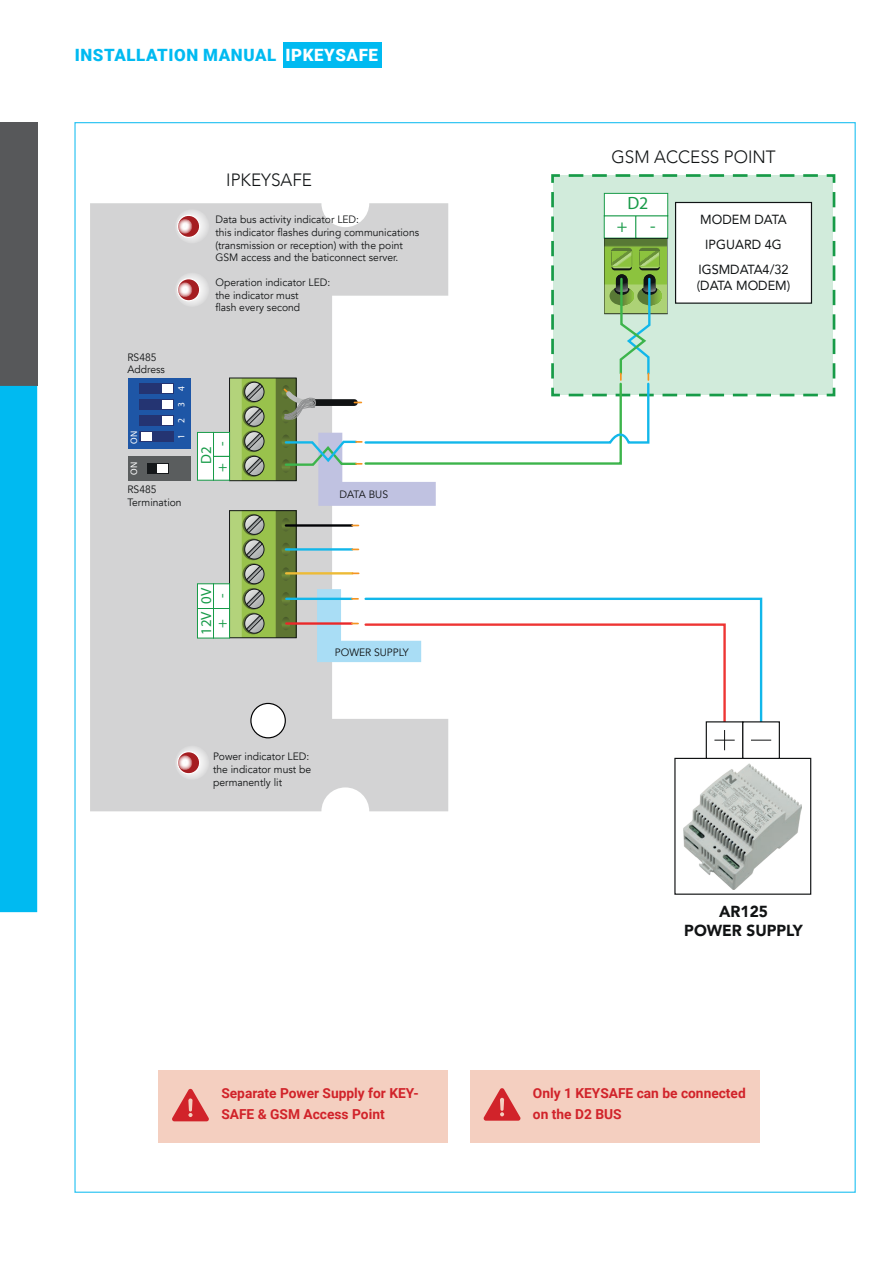
<style>
.page{position:relative;width:893px;height:1263px;background:#fff}
.page>*{position:absolute;margin:0;border:0;box-sizing:border-box;transform-origin:0 0}
.t1{font:300 17.85px "Avenir";color:#111415}
.t2{font:17.85px "Myriad Pro";color:#189a48}
.t3{font:900 16.95px "Roboto";letter-spacing:.035em;color:#00baf1}
.t4{font:900 15.9px/19.2px "Avenir";color:#111314;text-align:center}
.t5{font:14.85px "Myriad Pro";color:#179b48}
.t6{font:700 13.8px/21.1px "Roboto";color:#d1232a}
.t7{font:13.2px/25.3px "Avenir";color:#111415;text-align:center}
.t8{font:10.65px/12.8px "Avenir";color:#111314}
.t9{font:9.45px "Myriad Pro";letter-spacing:1.18em;color:#fff}
.s1{color:#fff}
</style>
<div class="page">
<div style="left:283px;top:42px;width:99px;height:25px;background:#00baf1"></div>
<div style="left:0;top:123px;width:37px;height:263px;background:#57585a"></div>
<div style="left:0;top:386px;width:37px;height:526px;background:#00baf1"></div>
<svg style="left:90px;top:203px;width:358px;height:608px;background:#d6d6d7"></svg>
<svg style="left:175px;top:209px;width:34px;height:35px"></svg>
<svg style="left:175px;top:273px;width:34px;height:34px"></svg>
<svg style="left:175px;top:745px;width:34px;height:35px"></svg>
<div style="left:251px;top:703px;width:34px;height:35px;background:#fff;border-radius:50%"></div>
<div style="left:250px;top:703px;width:36px;height:35px;border:1px solid #000001;border-radius:50%"></div>
<svg style="left:231px;top:380px;width:51px;height:99px;background:#95b855"></svg>
<div style="left:229px;top:378px;width:68px;height:103px;border:1px solid #15181a"></div>
<svg style="left:242px;top:430px;width:22px;height:22px"></svg>
<svg style="left:242px;top:455px;width:22px;height:22px"></svg>
<svg style="left:242px;top:381px;width:22px;height:22px"></svg>
<svg style="left:242px;top:406px;width:22px;height:21px"></svg>
<div style="left:245px;top:456px;width:19px;height:20px;background:#2b3325;border-radius:10px"></div>
<div style="left:244px;top:456px;width:20px;height:20px;border:1px solid #15181a;border-radius:50%"></div>
<svg style="left:245px;top:457px;width:18px;height:18px"></svg>
<div style="left:245px;top:432px;width:19px;height:19px;background:#1d211f;border-radius:10px"></div>
<div style="left:244px;top:431px;width:20px;height:20px;border:1px solid #15181a;border-radius:50%"></div>
<svg style="left:245px;top:432px;width:18px;height:18px"></svg>
<div style="left:244px;top:406px;width:20px;height:21px;border:1px solid #15181a;border-radius:50%"></div>
<svg style="left:245px;top:408px;width:18px;height:18px"></svg>
<div style="left:244px;top:382px;width:20px;height:20px;border:1px solid #15181a;border-radius:50%"></div>
<svg style="left:245px;top:383px;width:18px;height:18px"></svg>
<svg style="left:231px;top:512px;width:64px;height:124px;background:#8aab4e"></svg>
<div style="left:229px;top:510px;width:68px;height:128px;border:1px solid #15181a"></div>
<svg style="left:242px;top:588px;width:22px;height:22px"></svg>
<svg style="left:242px;top:613px;width:22px;height:21px"></svg>
<svg style="left:242px;top:539px;width:22px;height:21px"></svg>
<svg style="left:242px;top:563px;width:22px;height:22px"></svg>
<svg style="left:282px;top:592px;width:8px;height:13px"></svg>
<svg style="left:282px;top:617px;width:8px;height:13px"></svg>
<svg style="left:282px;top:543px;width:8px;height:13px"></svg>
<svg style="left:282px;top:567px;width:8px;height:14px"></svg>
<div style="left:244px;top:613px;width:20px;height:21px;border:1px solid #15181a;border-radius:50%"></div>
<svg style="left:245px;top:614px;width:18px;height:18px"></svg>
<div style="left:245px;top:589px;width:19px;height:19px;background:#222723;border-radius:10px"></div>
<div style="left:244px;top:589px;width:20px;height:20px;border:1px solid #15181a;border-radius:50%"></div>
<svg style="left:245px;top:590px;width:18px;height:18px"></svg>
<div style="left:244px;top:564px;width:20px;height:20px;border:1px solid #15181a;border-radius:50%"></div>
<svg style="left:245px;top:565px;width:18px;height:18px"></svg>
<div style="left:245px;top:540px;width:19px;height:19px;background:#1d2120;border-radius:10px"></div>
<div style="left:244px;top:539px;width:20px;height:20px;border:1px solid #15181a;border-radius:50%"></div>
<svg style="left:245px;top:540px;width:18px;height:18px"></svg>
<svg style="left:242px;top:514px;width:22px;height:21px"></svg>
<svg style="left:282px;top:518px;width:8px;height:13px"></svg>
<div style="left:245px;top:515px;width:19px;height:19px;background:#1e2220;border-radius:10px"></div>
<div style="left:244px;top:515px;width:20px;height:20px;border:1px solid #15181a;border-radius:50%"></div>
<svg style="left:245px;top:516px;width:18px;height:18px"></svg>
<div style="left:128px;top:456px;width:62px;height:25px;background:#5a5d5e"></div>
<div style="left:128px;top:378px;width:62px;height:71px;background:#1e56a6"></div>
<div style="left:147px;top:463px;width:22px;height:11px;background:#15181a"></div>
<div style="left:157px;top:464px;width:11px;height:9px;background:#fff"></div>
<div style="left:140px;top:432px;width:34px;height:10px;background:#243472"></div>
<div style="left:141px;top:433px;width:11px;height:8px;background:#fff"></div>
<div style="left:140px;top:416px;width:34px;height:10px;background:#243472"></div>
<div style="left:162px;top:417px;width:11px;height:8px;background:#fff"></div>
<div style="left:140px;top:400px;width:34px;height:10px;background:#243472"></div>
<div style="left:162px;top:401px;width:11px;height:8px;background:#fff"></div>
<div style="left:140px;top:384px;width:34px;height:10px;background:#243472"></div>
<div style="left:162px;top:385px;width:11px;height:8px;background:#fff"></div>
<svg style="left:178px;top:752px;width:22px;height:22px"></svg>
<div style="left:177px;top:751px;width:23px;height:23px;border:1px solid #fff;border-radius:50%"></div>
<svg style="left:178px;top:279px;width:22px;height:22px"></svg>
<div style="left:177px;top:278px;width:23px;height:23px;border:1px solid #fff;border-radius:50%"></div>
<svg style="left:178px;top:215px;width:22px;height:22px"></svg>
<div style="left:177px;top:215px;width:23px;height:23px;border:1px solid #fff;border-radius:50%"></div>
<svg style="left:178px;top:220px;width:14px;height:13px"></svg>
<div style="left:178px;top:219px;width:14px;height:15px;border:1px solid #fff;border-radius:50%"></div>
<svg style="left:178px;top:283px;width:14px;height:13px"></svg>
<div style="left:178px;top:282px;width:14px;height:15px;border:1px solid #fff;border-radius:50%"></div>
<svg style="left:178px;top:756px;width:14px;height:13px"></svg>
<div style="left:178px;top:755px;width:14px;height:15px;border:1px solid #fff;border-radius:50%"></div>
<div style="left:213px;top:608px;width:17px;height:30px;background:#fff"></div>
<div style="left:213px;top:608px;width:17px;height:30px;border:1px solid #179b48"></div>
<div style="left:213px;top:584px;width:17px;height:24px;background:#fff"></div>
<div style="left:213px;top:584px;width:17px;height:25px;border:1px solid #179b48"></div>
<div style="left:197px;top:608px;width:16px;height:30px;background:#fff"></div>
<div style="left:197px;top:608px;width:17px;height:30px;border:1px solid #179b48"></div>
<hr style="left:286px;top:598px;width:66px;height:2px;background:#12b7ea">
<hr style="left:286px;top:622px;width:66px;height:3px;background:#ea2829">
<div style="left:197px;top:584px;width:16px;height:24px;background:#fff"></div>
<div style="left:197px;top:584px;width:17px;height:24px;border:1px solid #179b48"></div>
<hr style="left:286px;top:524px;width:66px;height:3px;background:#020306">
<hr style="left:286px;top:548px;width:66px;height:3px;background:#12b7ea">
<hr style="left:286px;top:572px;width:66px;height:2px;background:#edbb36">
<svg style="left:352px;top:572px;width:7px;height:2px"></svg>
<div style="left:213px;top:456px;width:17px;height:24px;background:#fff"></div>
<div style="left:213px;top:456px;width:17px;height:24px;border:1px solid #179b48"></div>
<div style="left:213px;top:432px;width:17px;height:24px;background:#fff"></div>
<div style="left:213px;top:432px;width:17px;height:24px;border:1px solid #179b48"></div>
<div style="left:197px;top:432px;width:16px;height:48px;background:#fff"></div>
<div style="left:197px;top:432px;width:17px;height:48px;border:1px solid #179b48"></div>
<svg style="left:363px;top:597px;width:400px;height:128px"></svg>
<div style="left:674px;top:758px;width:137px;height:137px;border:1px solid #111314"></div>
<img style="left:684px;top:763px;width:118px;height:126px">
<svg style="left:317px;top:589px;width:410px;height:135px"></svg>
<div style="left:706px;top:722px;width:37px;height:36px;background:#fff"></div>
<div style="left:706px;top:721px;width:37px;height:38px;border:1px solid #111314"></div>
<div style="left:743px;top:722px;width:36px;height:36px;background:#fff"></div>
<div style="left:742px;top:721px;width:38px;height:38px;border:1px solid #111314"></div>
<svg style="left:714px;top:730px;width:21px;height:20px"></svg>
<svg style="left:751px;top:740px;width:20px;height:1px"></svg>
<svg style="left:282px;top:174px;width:554px;height:332px"></svg>
<div style="left:470px;top:1070px;width:290px;height:73px;background:#f4cfc0"></div>
<svg style="left:483px;top:1088px;width:38px;height:33px"></svg>
<div style="left:159px;top:1070px;width:289px;height:73px;background:#f4cfc0"></div>
<svg style="left:172px;top:1088px;width:37px;height:33px"></svg>
<h2 class="t3" style="left:75px;top:43px;width:305px">INSTALLATION MANUAL <span class="s1">IPKEYSAFE</span></h2>
<h1 class="t1" style="left:226px;top:169px;width:87px">IPKEYSAFE</h1>
<p class="t8" style="left:127px;top:351px;width:39px">RS485<br>Address</p>
<p class="t9" style="left:128px;top:444px;width:14px;rotate:-90deg">ON</p>
<p class="t9" style="left:128px;top:475px;width:14px;rotate:-90deg">ON</p>
<p class="t9" style="left:175px;top:439px;width:55px;rotate:-90deg">1234</p>
<p class="t8" style="left:127px;top:483px;width:56px">RS485<br>Termination</p>
<p class="t8" style="left:215px;top:213px;width:205px">Data bus activity indicator LED:<br>this indicator flashes during communications (transmission or reception) with the point GSM access and the baticonnect server.</p>
<p class="t8" style="left:215px;top:276px;width:116px">Operation indicator LED: the indicator must<br>flash every second</p>
<h3 class="t5" style="left:213px;top:472px;width:32px;rotate:-90deg">+ -</h3>
<h3 class="t5" style="left:197px;top:464px;width:19px;rotate:-90deg">D2</h3>
<p class="t8" style="left:340px;top:488px;width:50px">DATA BUS</p>
<h3 class="t5" style="left:197px;top:635px;width:48px;rotate:-90deg">12V 0V</h3>
<h3 class="t5" style="left:213px;top:598px;width:6px;rotate:-90deg">-</h3>
<h3 class="t5" style="left:213px;top:628px;width:10px;rotate:-90deg">+</h3>
<p class="t8" style="left:335px;top:646px;width:75px">POWER SUPPLY</p>
<p class="t8" style="left:213px;top:750px;width:100px">Power indicator LED: the indicator must be permanently lit</p>
<p class="t6" style="left:221px;top:1082px;width:199px">Separate Power Supply for KEY-<br>SAFE &amp; GSM Access Point</p>
<h1 class="t1" style="left:612px;top:146px;width:166px">GSM ACCESS POINT</h1>
<h1 class="t2" style="left:627px;top:192px;width:23px">D2</h1>
<h1 class="t2" style="left:617px;top:215px;width:12px">+</h1>
<h1 class="t2" style="left:650px;top:215px;width:7px">-</h1>
<p class="t7" style="left:698px;top:206px;width:92px">MODEM DATA<br>IPGUARD 4G<br>IGSMDATA4/32</p>
<p class="t7" style="left:697px;top:272px;width:95px">(DATA MODEM)</p>
<h3 class="t4" style="left:684px;top:901px;width:120px">AR125<br>POWER SUPPLY</h3>
<p class="t6" style="left:533px;top:1082px;width:214px">Only 1 KEYSAFE can be connected on the D2 BUS</p>
</div>
